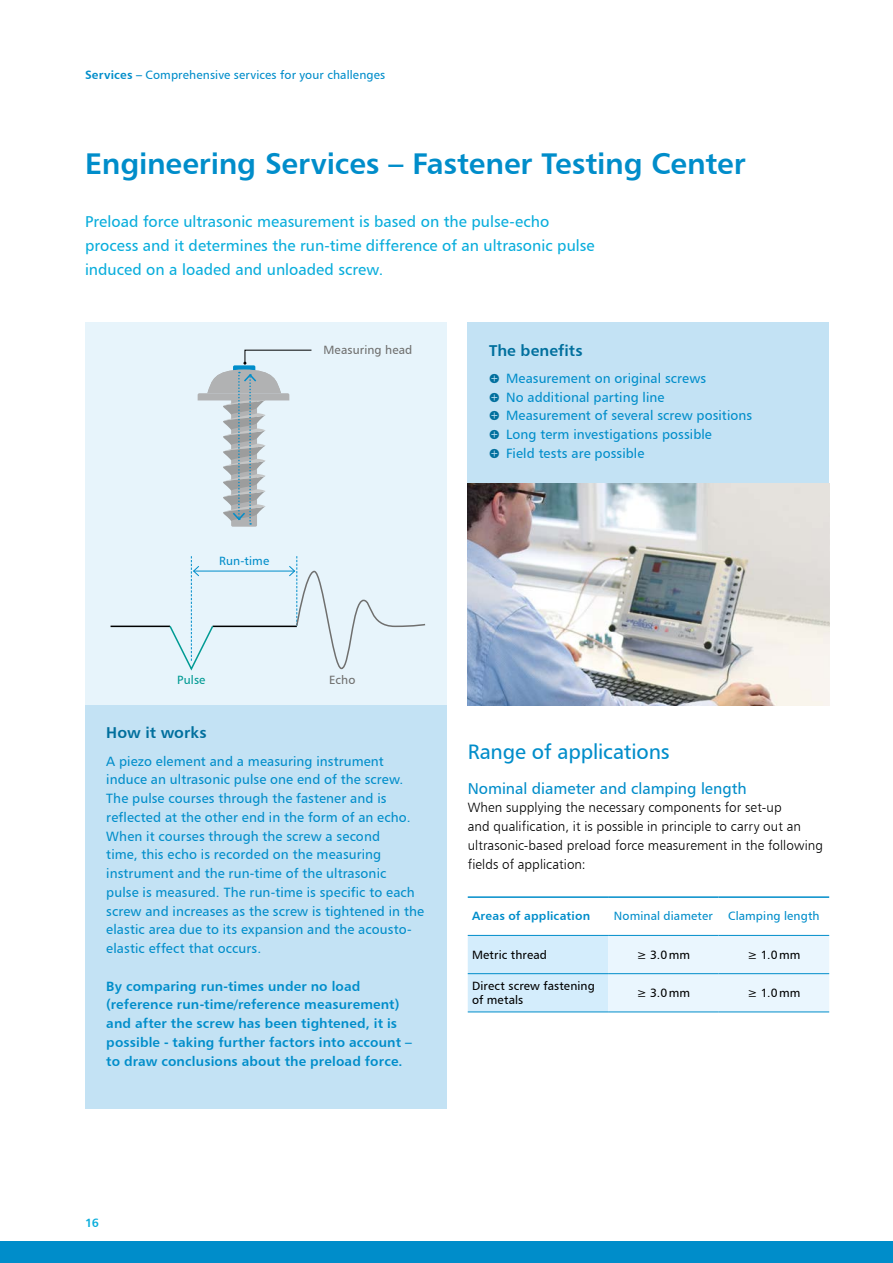
<style>
.page{position:relative;width:893px;height:1263px;background:#fff}
.page>*{position:absolute;margin:0;border:0;box-sizing:border-box;transform-origin:0 0}
.t1{font:30px "Humanist 777 BT Bold B";letter-spacing:-.005em;color:#008dca}
.t2{font:21px "Humanist 777 BT Roman B";letter-spacing:-.005em;color:#008dca}
.t3{font:15.75px/24px "Humanist 777 BT Roman B";color:#08addc}
.t4{font:15.75px "Humanist 777 BT Roman B";color:#008dca}
.t5{font:15.75px "Humanist 777 BT Bold B";letter-spacing:.005em;color:#006f9d}
.t6{font:13.5px/18.8px "Humanist 777 BT Roman B";letter-spacing:.005em;color:#008dca}
.t7{font:13.5px/18.8px "Humanist 777 BT Bold B";letter-spacing:.01em;color:#008dca}
.t8{font:13.5px/18.8px "Humanist 777 BT Light B";letter-spacing:.005em;color:#000}
.t9{font:12px "Humanist 777 BT Roman B";letter-spacing:.01em;color:#008dca}
.t10{font:12px/13.5px "Humanist 777 BT Roman B";letter-spacing:.015em;color:#000}
.t11{font:12px "Humanist 777 BT Bold B";letter-spacing:.015em;color:#008dca}
.t12{font:12px "Humanist 777 BT Roman B";letter-spacing:.015em;color:#6f6f6e}
.t13{font:12px "Humanist 777 BT Roman B";letter-spacing:.015em;color:#009a93}
.t14{font:12px "Humanist 777 BT Bold B";color:#08addc}
.s1{font-family:"Humanist 777 BT Bold B"}
.s2{font-family:"Klavika";color:#006f9d}
</style>
<div class="page">
<div style="left:0;top:1242px;width:893px;height:21px;background:#008dca"></div>
<div style="left:85px;top:322px;width:361px;height:383px;background:#e7f4fb"></div>
<div style="left:85px;top:705px;width:361px;height:404px;background:#c3e2f4"></div>
<hr style="left:111px;top:626px;width:59px;height:1px;background:#000">
<hr style="left:213px;top:626px;width:84px;height:1px;background:#000">
<hr style="left:194px;top:571px;width:101px;height:1px;background:#008dca">
<svg style="left:168px;top:556px;width:47px;height:115px"></svg>
<svg style="left:288px;top:556px;width:138px;height:114px"></svg>
<svg style="left:198px;top:349px;width:114px;height:176px"></svg>
<div style="left:468px;top:322px;width:361px;height:162px;background:#c3e2f4"></div>
<svg style="left:468px;top:934px;width:361px;height:77px;background:#e1f2fd"></svg>
<hr style="left:468px;top:935px;width:140px;height:1px;background:#008dca">
<hr style="left:608px;top:935px;width:111px;height:1px;background:#008dca">
<hr style="left:719px;top:935px;width:110px;height:1px;background:#008dca">
<hr style="left:468px;top:896px;width:140px;height:2px;background:#008dca">
<hr style="left:608px;top:896px;width:111px;height:2px;background:#008dca">
<hr style="left:719px;top:896px;width:110px;height:2px;background:#008dca">
<hr style="left:468px;top:973px;width:140px;height:1px;background:#008dca">
<hr style="left:608px;top:973px;width:111px;height:1px;background:#008dca">
<hr style="left:719px;top:973px;width:110px;height:1px;background:#008dca">
<hr style="left:468px;top:1011px;width:140px;height:1px;background:#008dca">
<hr style="left:608px;top:1011px;width:111px;height:1px;background:#008dca">
<hr style="left:719px;top:1011px;width:110px;height:1px;background:#008dca">
<img style="left:468px;top:484px;width:361px;height:221px">
<p class="t9" style="left:85px;top:67px;width:302px"><span class="s1">Services –</span> Comprehensive services for your challenges</p>
<h1 class="t1" style="left:85px;top:145px;width:662px">Engineering Services – Fastener Testing Center</h1>
<h1 class="t1" style="left:85px;top:159px;width:462px">measurement technology works</h1>
<p class="t3" style="left:85px;top:209px;width:511px">Preload force ultrasonic measurement is based on the pulse-echo process and it determines the run-time difference of an ultrasonic pulse induced on a loaded and unloaded screw.</p>
<p class="t12" style="left:323px;top:343px;width:91px">Measuring head</p>
<p class="t9" style="left:219px;top:554px;width:52px">Run-time</p>
<p class="t13" style="left:177px;top:673px;width:30px">Pulse</p>
<p class="t12" style="left:329px;top:673px;width:28px">Echo</p>
<p class="t5" style="left:106px;top:723px;width:102px">How it works</p>
<p class="t6" style="left:106px;top:751px;width:319px">A piezo element and a measuring instrument induce an ultrasonic pulse one end of the screw.<br>The pulse courses through the fastener and is reflected at the other end in the form of an echo.<br>When it courses through the screw a second<br>time, this echo is recorded on the measuring instrument and the run-time of the ultrasonic<br>pulse is measured. The run-time is specific to each screw and increases as the screw is tightened in the elastic area due to its expansion and the acousto&shy;elastic effect that occurs.</p>
<p class="t7" style="left:106px;top:976px;width:307px">By comparing run-times under no load (reference run-time/reference measurement) and after the screw has been tightened, it is possible - taking further factors into account – to draw conclusions about the preload force.</p>
<p class="t5" style="left:489px;top:340px;width:95px">The benefits</p>
<p class="t6" style="left:489px;top:368px;width:265px"><span class="s2">˦</span> Measurement on original screws<br><span class="s2">˦</span> No additional parting line<br><span class="s2">˦</span> Measurement of several screw positions <span class="s2">˦</span> Long term investigations possible<br><span class="s2">˦</span> Field tests are possible</p>
<h2 class="t2" style="left:468px;top:739px;width:203px">Range of applications</h2>
<p class="t4" style="left:468px;top:778px;width:281px">Nominal diameter and clamping length</p>
<p class="t8" style="left:468px;top:798px;width:357px">When supplying the necessary components for set-up<br>and qualification, it is possible in principle to carry out an ultrasonic-based preload force measurement in the following fields of application:</p>
<p class="t11" style="left:472px;top:908px;width:120px">Areas of application</p>
<p class="t9" style="left:614px;top:909px;width:100px">Nominal diameter</p>
<p class="t9" style="left:728px;top:909px;width:93px">Clamping length</p>
<p class="t10" style="left:472px;top:947px;width:77px">Metric thread</p>
<p class="t10" style="left:637px;top:947px;width:55px">≥ 3.0mm</p>
<p class="t10" style="left:747px;top:947px;width:54px">≥ 1.0mm</p>
<p class="t10" style="left:472px;top:979px;width:124px">Direct screw fastening of metals</p>
<p class="t10" style="left:637px;top:986px;width:55px">≥ 3.0mm</p>
<p class="t10" style="left:747px;top:986px;width:54px">≥ 1.0mm</p>
<p class="t14" style="left:85px;top:1215px;width:15px">16</p>
</div>
